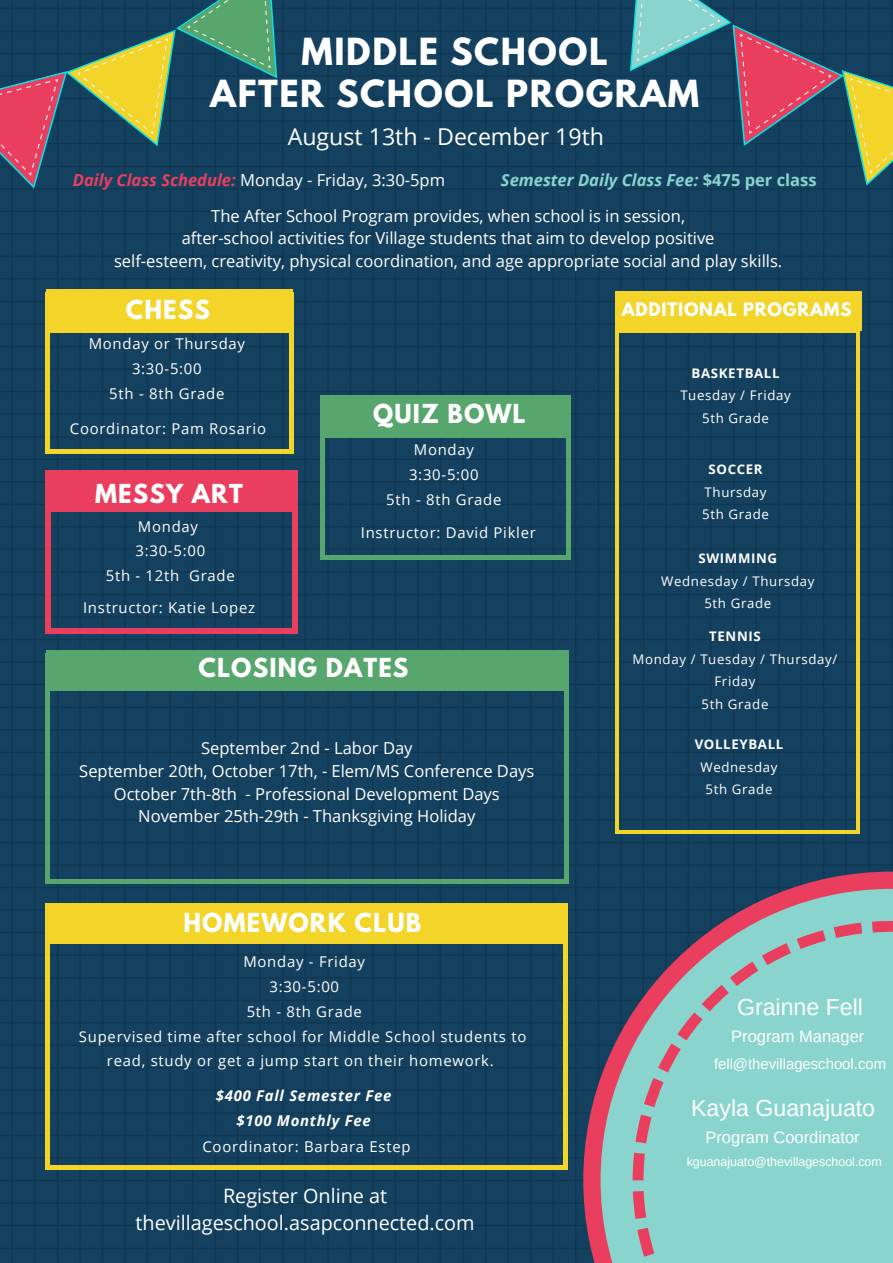
<style>
.page{position:relative;width:893px;height:1263px;background:#fff}
.page>*{position:absolute;margin:0;border:0;box-sizing:border-box;transform-origin:0 0}
.t1{font:700 33.15px/42.8px "League Spartan";letter-spacing:.05em;color:#fff;text-align:center}
.t2{font:700 23.25px "League Spartan";letter-spacing:.05em;color:#fff}
.t3{font:23.25px "Arimo";color:#fff}
.t4{font:23.25px "Open Sans";color:#fff}
.t5{font:19.8px/27px "Open Sans";color:#fff;text-align:center}
.t6{font:16.5px/22.5px "Open Sans";color:#fff;text-align:center}
.t7{font:italic 700 16.5px "Open Sans";color:#89d5cd}
.t8{font:16.5px "Arimo";color:#fff}
.t9{font:700 16.5px "League Spartan";letter-spacing:.05em;color:#fff}
.t10{font:14.85px/24.8px "Open Sans";letter-spacing:.05em;color:#fff;text-align:center}
.t11{font:italic 700 14.85px/24.8px "Open Sans";letter-spacing:.05em;color:#fff;text-align:center}
.t12{font:14.85px "Arimo";color:#fff}
.t13{font:13.2px/22.5px "Open Sans";letter-spacing:.05em;color:#fff;text-align:center}
.t14{font:700 13.2px "Open Sans";letter-spacing:.05em;color:#fff}
.t15{font:12.45px "Arimo";color:#fff}
.s1{font-weight:700;font-style:italic;color:#ea3e5f}
.s2{font-style:normal}
</style>
<div class="page">
<img style="left:0;top:0;width:893px;height:1263px">
<svg style="left:566px;top:555px;width:5px;height:4px"></svg>
<div style="left:320px;top:400px;width:5px;height:155px;background:#56a66d"></div>
<svg style="left:320px;top:555px;width:4px;height:4px"></svg>
<div style="left:566px;top:400px;width:5px;height:155px;background:#56a66d"></div>
<hr style="left:324px;top:555px;width:242px;height:4px;background:#56a66d">
<svg style="left:566px;top:395px;width:5px;height:5px"></svg>
<div style="left:324px;top:395px;width:242px;height:5px;background:#56a66d"></div>
<div style="left:320px;top:396px;width:249px;height:42px;background:#56a66d"></div>
<div style="left:46px;top:289px;width:247px;height:44px;background:#f3d429"></div>
<svg style="left:289px;top:449px;width:5px;height:5px"></svg>
<div style="left:45px;top:296px;width:5px;height:153px;background:#f3d429"></div>
<svg style="left:45px;top:449px;width:5px;height:5px"></svg>
<div style="left:289px;top:296px;width:5px;height:153px;background:#f3d429"></div>
<div style="left:50px;top:449px;width:239px;height:5px;background:#f3d429"></div>
<svg style="left:293px;top:629px;width:5px;height:5px"></svg>
<div style="left:45px;top:475px;width:6px;height:154px;background:#ea3e5f"></div>
<svg style="left:45px;top:629px;width:5px;height:5px"></svg>
<div style="left:293px;top:475px;width:5px;height:154px;background:#ea3e5f"></div>
<div style="left:50px;top:628px;width:243px;height:6px;background:#ea3e5f"></div>
<svg style="left:293px;top:470px;width:5px;height:5px"></svg>
<svg style="left:45px;top:470px;width:5px;height:5px"></svg>
<div style="left:50px;top:470px;width:243px;height:5px;background:#ea3e5f"></div>
<div style="left:48px;top:474px;width:245px;height:37px;background:#ea3e5f"></div>
<svg style="left:563px;top:1165px;width:4px;height:5px"></svg>
<div style="left:45px;top:908px;width:5px;height:257px;background:#f3d429"></div>
<svg style="left:45px;top:1165px;width:5px;height:5px"></svg>
<hr style="left:563px;top:908px;width:4px;height:257px;background:#f3d429">
<div style="left:50px;top:1165px;width:513px;height:5px;background:#f3d429"></div>
<div style="left:46px;top:903px;width:519px;height:41px;background:#f3d429"></div>
<svg style="left:0;top:0;width:324px;height:197px;background:#3a565d"></svg>
<svg style="left:583px;top:0;width:310px;height:194px;background:#3c5464"></svg>
<svg style="left:564px;top:879px;width:4px;height:5px"></svg>
<div style="left:45px;top:658px;width:5px;height:221px;background:#56a66d"></div>
<svg style="left:45px;top:879px;width:5px;height:5px"></svg>
<hr style="left:564px;top:658px;width:4px;height:221px;background:#56a66d">
<div style="left:50px;top:879px;width:514px;height:5px;background:#56a66d"></div>
<div style="left:46px;top:650px;width:523px;height:40px;background:#56a66d"></div>
<hr style="left:615px;top:333px;width:4px;height:498px;background:#f3d429">
<svg style="left:615px;top:831px;width:4px;height:3px"></svg>
<hr style="left:856px;top:333px;width:4px;height:498px;background:#f3d429">
<hr style="left:619px;top:830px;width:238px;height:4px;background:#f3d429">
<hr style="left:619px;top:329px;width:238px;height:4px;background:#f3d429">
<div style="left:615px;top:292px;width:246px;height:39px;background:#f3d429"></div>
<svg style="left:583px;top:871px;width:310px;height:392px;background:#7da8ac"></svg>
<h1 class="t1" style="left:210px;top:34px;width:491px">MIDDLE SCHOOL<br>AFTER SCHOOL PROGRAM</h1>
<h2 class="t4" style="left:288px;top:120px;width:318px">August 13th - December 19th</h2>
<p class="t6" style="left:73px;top:168px;width:374px"><span class="s1">Daily Class Schedule:</span> Monday - Friday, 3:30-5pm</p>
<p class="t7" style="left:501px;top:168px;width:317px">Semester Daily Class Fee: <span class="s2">$475 per class</span></p>
<p class="t6" style="left:114px;top:204px;width:670px">The After School Program provides, when school is in session,<br>after-school activities for Village students that aim to develop positive<br>self-esteem, creativity, physical coordination, and age appropriate social and play skills.</p>
<h2 class="t2" style="left:126px;top:298px;width:86px">CHESS</h2>
<p class="t10" style="left:89px;top:331px;width:158px">Monday or Thursday<br>3:30-5:00<br>5th - 8th Grade</p>
<p class="t10" style="left:70px;top:415px;width:198px">Coordinator: Pam Rosario</p>
<h2 class="t2" style="left:95px;top:482px;width:149px">MESSY ART</h2>
<p class="t10" style="left:106px;top:513px;width:131px">Monday<br>3:30-5:00<br>5th - 12th Grade</p>
<p class="t10" style="left:83px;top:594px;width:174px">Instructor: Katie Lopez</p>
<h2 class="t2" style="left:373px;top:402px;width:154px">QUIZ BOWL</h2>
<p class="t10" style="left:386px;top:437px;width:117px">Monday<br>3:30-5:00<br>5th - 8th Grade</p>
<p class="t10" style="left:361px;top:520px;width:177px">Instructor: David Pikler</p>
<h2 class="t2" style="left:198px;top:656px;width:212px">CLOSING DATES</h2>
<p class="t6" style="left:79px;top:737px;width:457px">September 2nd - Labor Day<br>September 20th, October 17th, - Elem/MS Conference Days October 7th-8th - Professional Development Days November 25th-29th - Thanksgiving Holiday</p>
<h2 class="t2" style="left:183px;top:911px;width:239px">HOMEWORK CLUB</h2>
<p class="t10" style="left:79px;top:949px;width:449px">Monday - Friday<br>3:30-5:00<br>5th - 8th Grade<br>Supervised time after school for Middle School students to read, study or get a jump start on their homework.</p>
<p class="t11" style="left:216px;top:1083px;width:177px">$400 Fall Semester Fee $100 Monthly Fee</p>
<p class="t10" style="left:203px;top:1134px;width:209px">Coordinator: Barbara Estep</p>
<p class="t5" style="left:136px;top:1181px;width:341px">Register Online at thevillageschool.asapconnected.com</p>
<p class="t9" style="left:622px;top:302px;width:231px">ADDITIONAL PROGRAMS</p>
<p class="t14" style="left:692px;top:363px;width:89px">BASKETBALL</p>
<p class="t13" style="left:680px;top:384px;width:112px">Tuesday / Friday<br>5th Grade</p>
<p class="t14" style="left:708px;top:460px;width:56px">SOCCER</p>
<p class="t13" style="left:702px;top:480px;width:68px;text-align:left">Thursday<br>5th Grade</p>
<p class="t14" style="left:698px;top:549px;width:80px">SWIMMING</p>
<p class="t13" style="left:661px;top:569px;width:155px">Wednesday / Thursday<br>5th Grade</p>
<p class="t14" style="left:709px;top:627px;width:53px">TENNIS</p>
<p class="t13" style="left:633px;top:647px;width:206px">Monday / Tuesday / Thursday/<br>Friday<br>5th Grade</p>
<p class="t14" style="left:695px;top:735px;width:90px">VOLLEYBALL</p>
<p class="t13" style="left:700px;top:755px;width:78px">Wednesday<br>5th Grade</p>
<h2 class="t3" style="left:737px;top:993px;width:128px">Grainne Fell</h2>
<p class="t8" style="left:731px;top:1027px;width:135px">Program Manager</p>
<p class="t12" style="left:714px;top:1055px;width:174px">fell@thevillageschool.com</p>
<h2 class="t3" style="left:691px;top:1095px;width:186px">Kayla Guanajuato</h2>
<p class="t8" style="left:705px;top:1128px;width:156px">Program Coordinator</p>
<p class="t15" style="left:687px;top:1154px;width:197px">kguanajuato@thevillageschool.com</p>
</div>
